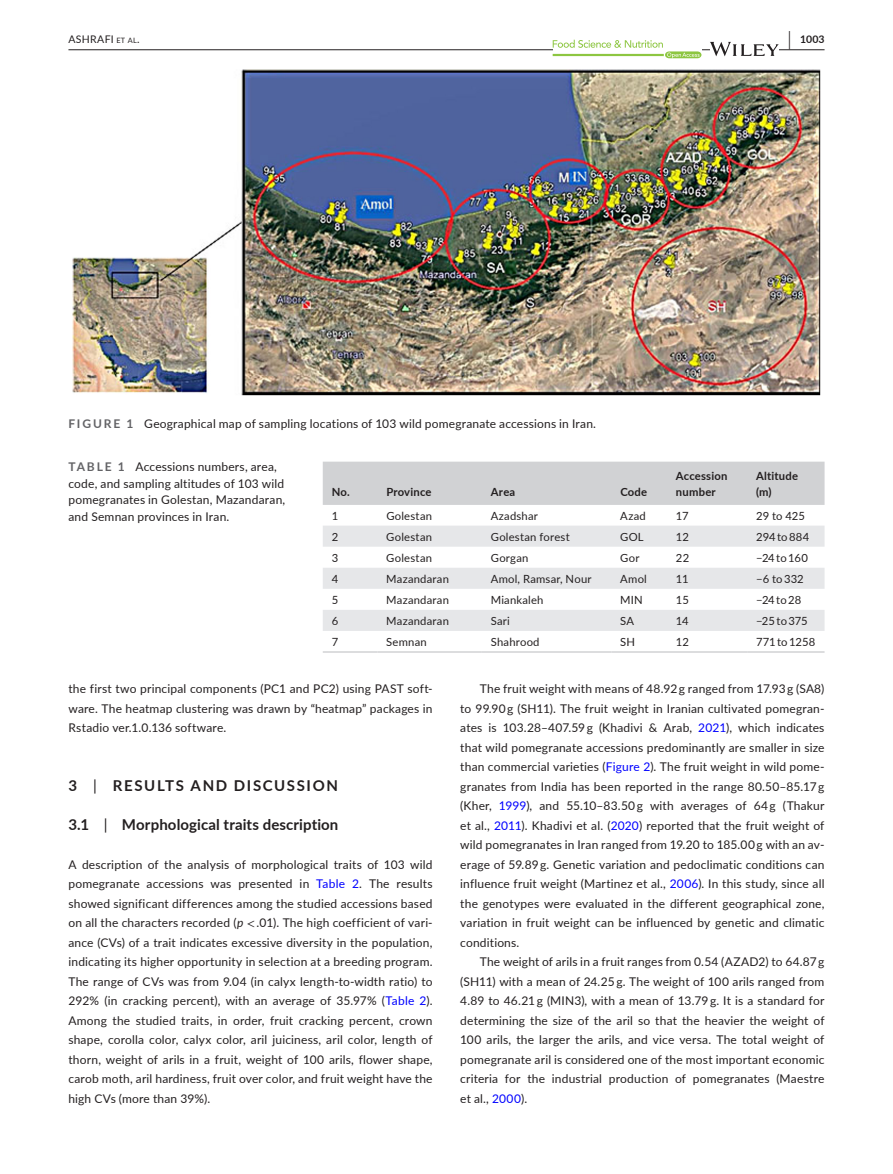
<style>
.page{position:relative;width:893px;height:1174px;background:#fff}
.page>*{position:absolute;margin:0;border:0;box-sizing:border-box;transform-origin:0 0}
.t1{font:700 15px "Lato";letter-spacing:.01em;color:#231f20}
.t2{font:700 15px "Lato";letter-spacing:.11em;color:#231f20}
.t3{font:12px/19.5px "Lato";letter-spacing:.015em;color:#231f20;text-align:justify}
.t4{font:11.25px "Lato";letter-spacing:.015em;color:#231f20}
.t5{font:700 11.25px/15.8px "Lato";letter-spacing:.015em;color:#231f20}
.t6{font:10.5px "Lato";letter-spacing:.02em;color:#231f20}
.t7{font:700 10.5px "Lato";color:#231f20}
.s1{font-size:7.35px}
.s2{font-size:19.5px}
.s3{font-weight:700;color:#636366}
.s4{font-weight:400}
.s5{color:#00f}
.s6{font-style:italic}
.s7{font-family:"STIX"}
</style>
<div class="page">
<hr style="left:68px;top:49px;width:756px;height:1px;background:#231f20">
<svg style="left:553px;top:40px;width:148px;height:18px"></svg>
<svg style="left:710px;top:42px;width:69px;height:14px"></svg>
<img style="left:72px;top:69px;width:749px;height:326px">
<div style="left:323px;top:461px;width:501px;height:44px;background:#d1d2d4"></div>
<svg style="left:323px;top:526px;width:501px;height:105px;fill:#e6e7e9"></svg>
<hr style="left:323px;top:651px;width:54px;height:2px;background:#d1d2d4">
<hr style="left:377px;top:651px;width:105px;height:2px;background:#d1d2d4">
<hr style="left:482px;top:651px;width:129px;height:2px;background:#d1d2d4">
<hr style="left:611px;top:651px;width:56px;height:2px;background:#d1d2d4">
<hr style="left:667px;top:651px;width:80px;height:2px;background:#d1d2d4">
<hr style="left:747px;top:651px;width:77px;height:2px;background:#d1d2d4">
<p class="t6" style="left:68px;top:31px;width:73px">ASHRAFI <span class="s1">et al</span>.</p>
<p class="t7" style="left:789px;top:31px;width:37px"><span class="s2">|</span> 1003</p>
<p class="t3" style="left:68px;top:413px;width:529px"><span class="s3">FIGURE 1</span> Geographical map of sampling locations of 103 wild pomegranate accessions in Iran.</p>
<p class="t3" style="left:68px;top:458px;width:218px;line-height:16.5px;text-align:left"><span class="s3">TABLE 1</span> Accessions numbers, area, code, and sampling altitudes of 103 wild pomegranates in Golestan, Mazandaran, and Semnan provinces in Iran.</p>
<p class="t5" style="left:332px;top:483px;width:20px">No.</p>
<p class="t5" style="left:386px;top:483px;width:47px">Province</p>
<p class="t5" style="left:491px;top:483px;width:26px">Area</p>
<p class="t5" style="left:620px;top:483px;width:28px">Code</p>
<p class="t5" style="left:676px;top:467px;width:53px">Accession number</p>
<p class="t5" style="left:756px;top:467px;width:43px">Altitude (m)</p>
<p class="t4" style="left:332px;top:507px;width:8px">1</p>
<p class="t4" style="left:386px;top:507px;width:47px">Golestan</p>
<p class="t4" style="left:491px;top:507px;width:49px">Azadshar</p>
<p class="t4" style="left:620px;top:507px;width:27px">Azad</p>
<p class="t4" style="left:676px;top:507px;width:14px">17</p>
<p class="t4" style="left:756px;top:507px;width:51px">29 to 425</p>
<p class="t4" style="left:332px;top:528px;width:8px">2</p>
<p class="t4" style="left:386px;top:528px;width:47px">Golestan</p>
<p class="t4" style="left:491px;top:528px;width:80px">Golestan forest</p>
<p class="t4" style="left:620px;top:528px;width:25px">GOL</p>
<p class="t4" style="left:676px;top:528px;width:15px">12</p>
<p class="t4" style="left:756px;top:528px;width:55px">294 to 884</p>
<p class="t4" style="left:332px;top:549px;width:8px">3</p>
<p class="t4" style="left:386px;top:549px;width:47px">Golestan</p>
<p class="t4" style="left:491px;top:549px;width:39px">Gorgan</p>
<p class="t4" style="left:620px;top:549px;width:21px">Gor</p>
<p class="t4" style="left:676px;top:549px;width:15px">22</p>
<p class="t4" style="left:756px;top:549px;width:53px">−24 to 160</p>
<p class="t4" style="left:332px;top:570px;width:8px">4</p>
<p class="t4" style="left:386px;top:570px;width:64px">Mazandaran</p>
<p class="t4" style="left:491px;top:570px;width:102px">Amol, Ramsar, Nour</p>
<p class="t4" style="left:620px;top:570px;width:28px">Amol</p>
<p class="t4" style="left:676px;top:570px;width:14px">11</p>
<p class="t4" style="left:756px;top:570px;width:49px">−6 to 332</p>
<p class="t4" style="left:332px;top:592px;width:8px">5</p>
<p class="t4" style="left:386px;top:592px;width:64px">Mazandaran</p>
<p class="t4" style="left:491px;top:592px;width:54px">Miankaleh</p>
<p class="t4" style="left:620px;top:592px;width:24px">MIN</p>
<p class="t4" style="left:676px;top:592px;width:15px">15</p>
<p class="t4" style="left:756px;top:592px;width:47px">−24 to 28</p>
<p class="t4" style="left:332px;top:613px;width:8px">6</p>
<p class="t4" style="left:386px;top:613px;width:64px">Mazandaran</p>
<p class="t4" style="left:491px;top:613px;width:21px">Sari</p>
<p class="t4" style="left:620px;top:613px;width:15px">SA</p>
<p class="t4" style="left:676px;top:613px;width:14px">14</p>
<p class="t4" style="left:756px;top:613px;width:53px">−25 to 375</p>
<p class="t4" style="left:332px;top:634px;width:8px">7</p>
<p class="t4" style="left:386px;top:634px;width:42px">Semnan</p>
<p class="t4" style="left:491px;top:634px;width:50px">Shahrood</p>
<p class="t4" style="left:620px;top:634px;width:16px">SH</p>
<p class="t4" style="left:676px;top:634px;width:15px">12</p>
<p class="t4" style="left:756px;top:634px;width:61px">771 to 1258</p>
<p class="t3" style="left:68px;top:678px;width:366px">the first two principal components (PC1 and PC2) using PAST soft&shy;ware. The heatmap clustering was drawn by “heatmap” packages in Rstadio ver.1.0.136 software.</p>
<p class="t2" style="left:68px;top:774px;width:271px">3 <span class="s4">|</span> RESULTS AND DISCUSSION</p>
<p class="t1" style="left:68px;top:813px;width:272px">3.1 <span class="s4">|</span> Morphological traits description</p>
<p class="t3" style="left:68px;top:854px;width:366px">A description of the analysis of morphological traits of 103 wild pomegranate accessions was presented in <span class="s5">Table 2</span>. The results showed significant differences among the studied accessions based on all the characters recorded (<span class="s6">p</span> <span class="s7">&lt;</span> .01). The high coefficient of vari&shy;ance (CVs) of a trait indicates excessive diversity in the population, indicating its higher opportunity in selection at a breeding program.<br>The range of CVs was from 9.04 (in calyx length-to-width ratio) to 292% (in cracking percent), with an average of 35.97% (<span class="s5">Table 2</span>).<br>Among the studied traits, in order, fruit cracking percent, crown shape, corolla color, calyx color, aril juiciness, aril color, length of thorn, weight of arils in a fruit, weight of 100 arils, flower shape, carob moth, aril hardiness, fruit over color, and fruit weight have the high CVs (more than 39%).</p>
<p class="t3" style="left:460px;top:678px;width:366px;text-indent:20px">The fruit weight with means of 48.92 g ranged from 17.93 g (SA8) to 99.90 g (SH11). The fruit weight in Iranian cultivated pomegran&shy;ates is 103.28–407.59 g (Khadivi &amp; Arab, <span class="s5">2021</span>), which indicates that wild pomegranate accessions predominantly are smaller in size than commercial varieties (<span class="s5">Figure 2</span>). The fruit weight in wild pome&shy;granates from India has been reported in the range 80.50–85.17 g (Kher, <span class="s5">1999</span>), and 55.10–83.50 g with averages of 64 g (Thakur et al., <span class="s5">2011</span>). Khadivi et al. (<span class="s5">2020</span>) reported that the fruit weight of wild pomegranates in Iran ranged from 19.20 to 185.00 g with an av&shy;erage of 59.89 g. Genetic variation and pedoclimatic conditions can influence fruit weight (Martinez et al., <span class="s5">2006</span>). In this study, since all the genotypes were evaluated in the different geographical zone, variation in fruit weight can be influenced by genetic and climatic conditions.</p>
<p class="t3" style="left:460px;top:951px;width:366px;text-indent:20px">The weight of arils in a fruit ranges from 0.54 (AZAD2) to 64.87 g (SH11) with a mean of 24.25 g. The weight of 100 arils ranged from 4.89 to 46.21 g (MIN3), with a mean of 13.79 g. It is a standard for determining the size of the aril so that the heavier the weight of 100 arils, the larger the arils, and vice versa. The total weight of pomegranate aril is considered one of the most important economic criteria for the industrial production of pomegranates (Maestre et al., <span class="s5">2000</span>).</p>
</div>
